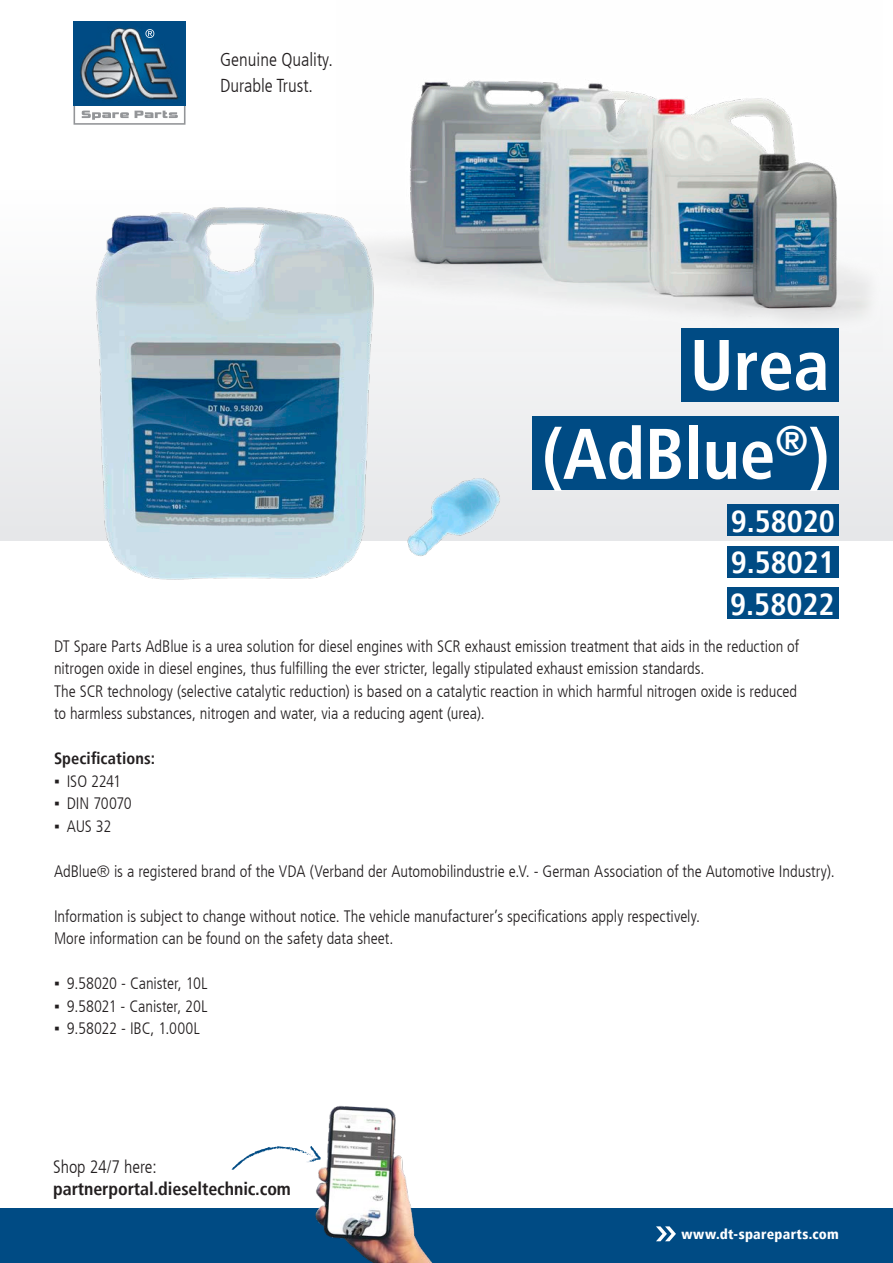
<style>
.page{position:relative;width:893px;height:1263px;background:#fff}
.page>*{position:absolute;margin:0;border:0;box-sizing:border-box;transform-origin:0 0}
.t1{font:700 condensed 71.55px "Frutiger LT";letter-spacing:-.005em;color:#fff}
.t2{font:700 condensed 30.9px "Frutiger LT";color:#fff}
.t3{font:300 condensed 18.75px "Frutiger LT";color:#231f20}
.t4{font:700 condensed 18px "Frutiger LT";letter-spacing:-.005em;color:#231f20}
.t5{font:300 condensed 18px "Frutiger LT";letter-spacing:-.005em;color:#231f20}
.t6{font:300 condensed 16.5px/22.5px "Frutiger LT";color:#231f20}
.t7{font:700 condensed 16.5px "Frutiger LT";letter-spacing:.005em;color:#231f20}
.Subhead_blau{font:900 condensed 14.1px "Frutiger LT";letter-spacing:.02em;color:#fff}
.s1{font-family:"Arial";font-weight:400;font-stretch:normal}
</style>
<div class="page">
<div style="left:0;top:191px;width:893px;height:350px;background:#e6e7e9"></div>
<img style="left:411px;top:80px;width:471px;height:271px">
<div style="left:0;top:1209px;width:893px;height:54px;background:#004b84"></div>
<svg style="left:656px;top:1226px;width:20px;height:15px"></svg>
<svg style="left:74px;top:21px;width:111px;height:104px;background:#4a7899"></svg>
<img style="left:179px;top:1105px;width:284px;height:158px">
<svg style="left:231px;top:1145px;width:90px;height:25px"></svg>
<img style="left:0;top:142px;width:621px;height:438px">
<div style="left:533px;top:416px;width:306px;height:73px;background:#004b84"></div>
<div style="left:682px;top:328px;width:157px;height:73px;background:#004b84"></div>
<div style="left:728px;top:505px;width:111px;height:31px;background:#004b84"></div>
<div style="left:728px;top:546px;width:111px;height:31px;background:#004b84"></div>
<div style="left:727px;top:587px;width:111px;height:32px;background:#004b84"></div>
<p class="t3" style="left:220px;top:49px;width:114px">Genuine Quality.</p>
<p class="t3" style="left:220px;top:75px;width:94px">Durable Trust.</p>
<p class="t1" style="left:690px;top:323px;width:141px">Urea</p>
<p class="t1" style="left:542px;top:412px;width:289px">(AdBlue<sup>®</sup>)</p>
<p class="t2" style="left:731px;top:503px;width:106px">9.58020</p>
<p class="t2" style="left:731px;top:544px;width:106px">9.58021</p>
<p class="t2" style="left:730px;top:585px;width:106px">9.58022</p>
<p class="t6" style="left:54px;top:635px;width:747px">DT Spare Parts AdBlue is a urea solution for diesel engines with SCR exhaust emission treatment that aids in the reduction of nitrogen oxide in diesel engines, thus fulfilling the ever stricter, legally stipulated exhaust emission standards.</p>
<p class="t6" style="left:54px;top:680px;width:745px">The SCR technology (selective catalytic reduction) is based on a catalytic reaction in which harmful nitrogen oxide is reduced to harmless substances, nitrogen and water, via a reducing agent (urea).</p>
<p class="t7" style="left:54px;top:749px;width:103px">Specifications:</p>
<p class="t6" style="left:54px;top:770px;width:68px"><span class="s1">▪</span> ISO 2241</p>
<p class="t6" style="left:54px;top:793px;width:79px"><span class="s1">▪</span> DIN 70070</p>
<p class="t6" style="left:54px;top:815px;width:59px"><span class="s1">▪</span> AUS 32</p>
<p class="t6" style="left:54px;top:860px;width:782px">AdBlue® is a registered brand of the VDA (Verband der Automobilindustrie e.V. - German Association of the Automotive Industry).</p>
<p class="t6" style="left:54px;top:905px;width:648px">Information is subject to change without notice. The vehicle manufacturer’s specifications apply respectively.</p>
<p class="t6" style="left:54px;top:928px;width:341px">More information can be found on the safety data sheet.</p>
<p class="t6" style="left:54px;top:973px;width:155px"><span class="s1">▪</span> 9.58020 - Canister, 10L</p>
<p class="t6" style="left:54px;top:995px;width:155px"><span class="s1">▪</span> 9.58021 - Canister, 20L</p>
<p class="t6" style="left:54px;top:1018px;width:147px"><span class="s1">▪</span> 9.58022 - IBC, 1.000L</p>
<p class="t5" style="left:53px;top:1156px;width:105px">Shop 24/7 here:</p>
<p class="t4" style="left:53px;top:1177px;width:239px">partnerportal.dieseltechnic.com</p>
<p class="Subhead_blau" style="left:681px;top:1225px;width:159px">www.dt-spareparts.com</p>
</div>
